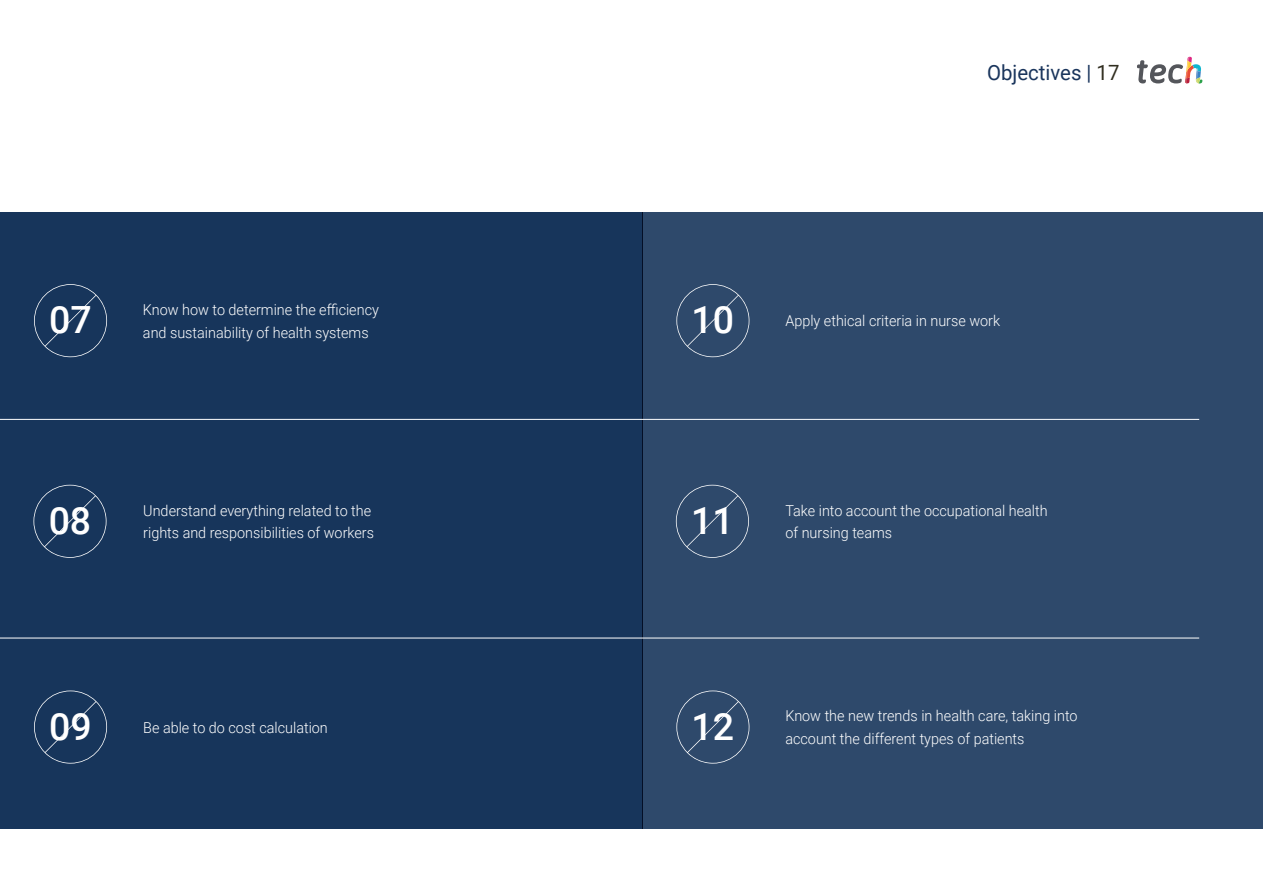
<style>
.page{position:relative;width:1263px;height:893px;background:#fff}
.page>*{position:absolute;margin:0;border:0;box-sizing:border-box;transform-origin:0 0}
.t1{font:500 37.5px "Roboto";color:#fff}
.t2{font:21px "Roboto";color:#1a355c}
.t3{font:300 15px/22.5px "Roboto";color:#fff;scale:.96 1}
.s1{color:#312e20}
</style>
<div class="page">
<div style="left:0;top:213px;width:642px;height:616px;background:#17355b"></div>
<svg style="left:1137px;top:57px;width:65px;height:27px"></svg>
<div style="left:642px;top:213px;width:621px;height:616px;background:#2e496b"></div>
<hr style="left:0;top:638px;width:1199px;height:1px;background:#fff">
<hr style="left:0;top:419px;width:1199px;height:1px;background:#fff">
<svg style="left:34px;top:284px;width:73px;height:73px"></svg>
<svg style="left:34px;top:690px;width:73px;height:74px"></svg>
<svg style="left:33px;top:485px;width:74px;height:73px"></svg>
<svg style="left:676px;top:284px;width:73px;height:73px"></svg>
<svg style="left:676px;top:690px;width:73px;height:74px"></svg>
<svg style="left:676px;top:485px;width:73px;height:73px"></svg>
<h2 class="t2" style="left:987px;top:57px;width:134px">Objectives | <span class="s1">17</span></h2>
<h1 class="t1" style="left:49px;top:294px;width:44px">07</h1>
<p class="t3" style="left:143px;top:298px;width:247px">Know how to determine the efficiency</p>
<p class="t3" style="left:143px;top:320px;width:237px">and sustainability of health systems</p>
<h1 class="t1" style="left:692px;top:294px;width:44px">10</h1>
<p class="t3" style="left:785px;top:309px;width:225px">Apply ethical criteria in nurse work</p>
<h1 class="t1" style="left:49px;top:494px;width:44px">08</h1>
<p class="t3" style="left:143px;top:498px;width:239px">Understand everything related to the</p>
<p class="t3" style="left:143px;top:521px;width:242px">rights and responsibilities of workers</p>
<h1 class="t1" style="left:691px;top:494px;width:44px">11</h1>
<p class="t3" style="left:785px;top:498px;width:275px">Take into account the occupational health</p>
<p class="t3" style="left:785px;top:521px;width:113px">of nursing teams</p>
<h1 class="t1" style="left:49px;top:700px;width:44px">09</h1>
<p class="t3" style="left:143px;top:715px;width:194px">Be able to do cost calculation</p>
<h1 class="t1" style="left:692px;top:700px;width:44px">12</h1>
<p class="t3" style="left:785px;top:704px;width:306px">Know the new trends in health care, taking into account the different types of patients</p>
</div>
